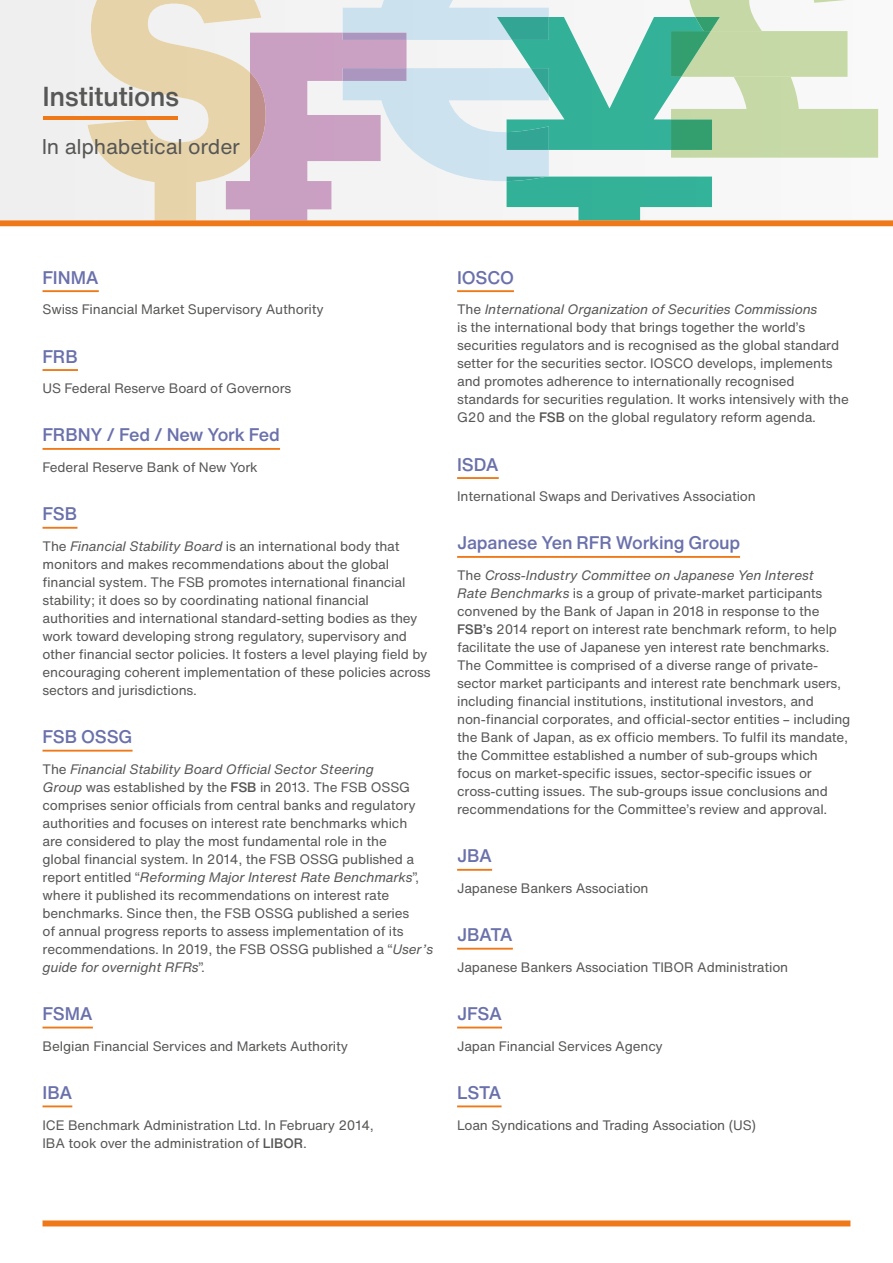
<style>
.page{position:relative;width:893px;height:1263px;background:#fff}
.page>*{position:absolute;margin:0;border:0;box-sizing:border-box;transform-origin:0 0}
.t1{font:500 27px "Helvetica Now Text";letter-spacing:-.015em;color:#575756}
.t2{font:21px "Helvetica Now Text";letter-spacing:-.01em;color:#575756}
.t3{font:500 18px "Helvetica Now Text";letter-spacing:-.01em;color:#6a71ab}
.t4{font:13.5px/18px "Helvetica Now Text";letter-spacing:-.01em;color:#575756}
.s1{font-style:italic}
.s2{font-weight:500}
</style>
<div class="page">
<div style="left:0;top:220px;width:893px;height:6px;background:#ef7918"></div>
<div style="left:43px;top:1220px;width:807px;height:6px;background:#ef7918"></div>
<hr style="left:43px;top:290px;width:56px;height:2px;background:#ef7918">
<hr style="left:43px;top:369px;width:35px;height:2px;background:#ef7918">
<hr style="left:43px;top:448px;width:237px;height:2px;background:#ef7918">
<hr style="left:43px;top:527px;width:34px;height:2px;background:#ef7918">
<hr style="left:43px;top:750px;width:90px;height:2px;background:#ef7918">
<hr style="left:43px;top:1026px;width:50px;height:2px;background:#ef7918">
<hr style="left:43px;top:1105px;width:29px;height:2px;background:#ef7918">
<hr style="left:457px;top:290px;width:57px;height:2px;background:#ef7918">
<hr style="left:457px;top:477px;width:42px;height:2px;background:#ef7918">
<hr style="left:457px;top:556px;width:283px;height:2px;background:#ef7918">
<hr style="left:457px;top:869px;width:35px;height:2px;background:#ef7918">
<hr style="left:457px;top:948px;width:56px;height:2px;background:#ef7918">
<hr style="left:457px;top:1026px;width:45px;height:2px;background:#ef7918">
<hr style="left:457px;top:1105px;width:45px;height:2px;background:#ef7918">
<div style="left:0;top:0;width:87px;height:220px;background:#efefef"></div>
<img style="left:878px;top:109px;width:1px;height:42px">
<div style="left:261px;top:0;width:82px;height:33px;background:#f3f3f3"></div>
<img style="left:549px;top:16px;width:14px;height:1px">
<img style="left:689px;top:0;width:189px;height:158px">
<div style="left:720px;top:31px;width:127px;height:46px;background:#c6d9a6"></div>
<img style="left:87px;top:0;width:174px;height:220px">
<img style="left:226px;top:33px;width:181px;height:187px">
<img style="left:343px;top:33px;width:64px;height:48px">
<img style="left:250px;top:72px;width:16px;height:87px">
<img style="left:507px;top:17px;width:205px;height:203px">
<img style="left:671px;top:17px;width:49px;height:133px">
<img style="left:671px;top:31px;width:40px;height:46px">
<img style="left:497px;top:17px;width:52px;height:164px">
<hr style="left:44px;top:116px;width:134px;height:4px;background:#ef7918">
<h1 class="t1" style="left:43px;top:76px;width:138px">Institutions</h1>
<h2 class="t2" style="left:42px;top:131px;width:200px">In alphabetical order</h2>
<h3 class="t3" style="left:43px;top:264px;width:58px">FINMA</h3>
<p class="t4" style="left:43px;top:300px;width:283px">Swiss Financial Market Supervisory Authority</p>
<h3 class="t3" style="left:43px;top:343px;width:37px">FRB</h3>
<p class="t4" style="left:43px;top:379px;width:250px">US Federal Reserve Board of Governors</p>
<h3 class="t3" style="left:43px;top:421px;width:239px">FRBNY / Fed / New York Fed</h3>
<p class="t4" style="left:43px;top:458px;width:217px">Federal Reserve Bank of New York</p>
<h3 class="t3" style="left:43px;top:500px;width:36px">FSB</h3>
<p class="t4" style="left:43px;top:537px;width:390px">The <span class="s1">Financial Stability Board</span> is an international body that monitors and makes recommendations about the global financial system. The FSB promotes international financial stability; it does so by coordinating national financial authorities and international standard-setting bodies as they work toward developing strong regulatory, supervisory and other financial sector policies. It fosters a level playing field by encouraging coherent implementation of these policies across sectors and jurisdictions.</p>
<h3 class="t3" style="left:43px;top:723px;width:92px">FSB OSSG</h3>
<p class="t4" style="left:43px;top:760px;width:392px">The <span class="s1">Financial Stability Board Official Sector Steering<br>Group</span> was established by the <span class="s2">FSB</span> in 2013. The FSB OSSG comprises senior officials from central banks and regulatory authorities and focuses on interest rate benchmarks which<br>are considered to play the most fundamental role in the<br>global financial system. In 2014, the FSB OSSG published a report entitled “<span class="s1">Reforming Major Interest Rate Benchmarks</span>”, where it published its recommendations on interest rate benchmarks. Since then, the FSB OSSG published a series<br>of annual progress reports to assess implementation of its recommendations. In 2019, the FSB OSSG published a “<span class="s1">User’s guide for overnight RFRs</span>”.</p>
<h3 class="t3" style="left:43px;top:1000px;width:52px">FSMA</h3>
<p class="t4" style="left:43px;top:1037px;width:307px">Belgian Financial Services and Markets Authority</p>
<h3 class="t3" style="left:43px;top:1079px;width:31px">IBA</h3>
<p class="t4" style="left:43px;top:1115px;width:333px">ICE Benchmark Administration Ltd. In February 2014,<br>IBA took over the administration of <span class="s2">LIBOR</span>.</p>
<h3 class="t3" style="left:457px;top:264px;width:58px">IOSCO</h3>
<p class="t4" style="left:457px;top:300px;width:393px">The <span class="s1">International Organization of Securities Commissions<br></span>is the international body that brings together the world’s securities regulators and is recognised as the global standard setter for the securities sector. IOSCO develops, implements and promotes adherence to internationally recognised standards for securities regulation. It works intensively with the G20 and the <span class="s2">FSB</span> on the global regulatory reform agenda.</p>
<h3 class="t3" style="left:457px;top:451px;width:43px">ISDA</h3>
<p class="t4" style="left:457px;top:487px;width:300px">International Swaps and Derivatives Association</p>
<h3 class="t3" style="left:457px;top:529px;width:285px">Japanese Yen RFR Working Group</h3>
<p class="t4" style="left:457px;top:566px;width:395px">The <span class="s1">Cross-Industry Committee on Japanese Yen Interest<br>Rate Benchmarks</span> is a group of private-market participants convened by the Bank of Japan in 2018 in response to the <span class="s2">FSB’s</span> 2014 report on interest rate benchmark reform, to help facilitate the use of Japanese yen interest rate benchmarks.<br>The Committee is comprised of a diverse range of private&shy;sector market participants and interest rate benchmark users, including financial institutions, institutional investors, and non-financial corporates, and official-sector entities – including the Bank of Japan, as ex officio members. To fulfil its mandate, the Committee established a number of sub-groups which focus on market-specific issues, sector-specific issues or cross-cutting issues. The sub-groups issue conclusions and recommendations for the Committee’s review and approval.</p>
<h3 class="t3" style="left:457px;top:842px;width:37px">JBA</h3>
<p class="t4" style="left:457px;top:879px;width:193px">Japanese Bankers Association</p>
<h3 class="t3" style="left:457px;top:921px;width:57px">JBATA</h3>
<p class="t4" style="left:457px;top:958px;width:333px">Japanese Bankers Association TIBOR Administration</p>
<h3 class="t3" style="left:457px;top:1000px;width:46px">JFSA</h3>
<p class="t4" style="left:457px;top:1037px;width:207px">Japan Financial Services Agency</p>
<h3 class="t3" style="left:457px;top:1079px;width:46px">LSTA</h3>
<p class="t4" style="left:457px;top:1115px;width:301px">Loan Syndications and Trading Association (US)</p>
</div>
